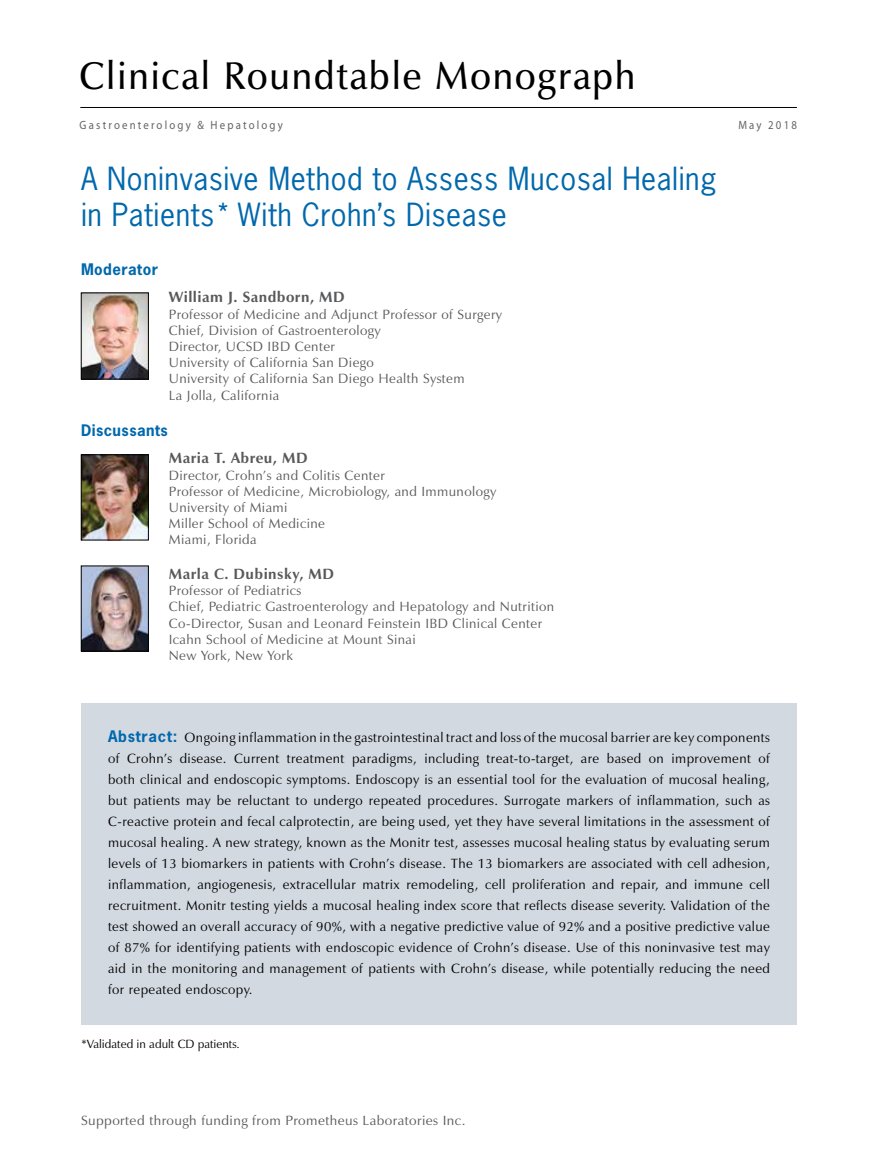
<style>
.page{position:relative;width:878px;height:1175px;background:#fff}
.page>*{position:absolute;margin:0;border:0;box-sizing:border-box;transform-origin:0 0}
.t1{font:600 39px "Zapf Humanist 601 BT";letter-spacing:.05em;color:#000;scale:.95 1}
.t2{font:30px/36px "News Gothic Std";letter-spacing:.02em;color:#0068ac}
.t3{font:700 15px "Zapf Humanist 601 BT";letter-spacing:.03em;color:#58595b}
.t4{font:700 15px "News Gothic Std";letter-spacing:.03em;color:#0068ac}
.t5{font:13.5px/21px "Zapf Humanist 601 BT";letter-spacing:.03em;color:#000;text-align:justify}
.t6{font:13.5px/16.2px "Zapf Humanist 601 BT";letter-spacing:.03em;color:#58595b}
.t7{font:12px "Myriad Pro";letter-spacing:.2em;color:#636466;scale:.9 1}
.t8{font:12px "Zapf Humanist 601 BT";color:#000}
.s1{font-family:"News Gothic Std";font-weight:700;font-size:15px;color:#0068ac}
</style>
<div class="page">
<img style="left:83px;top:295px;width:63px;height:82px">
<div style="left:81px;top:293px;width:67px;height:86px;border:1px solid #000"></div>
<img style="left:83px;top:456px;width:63px;height:82px">
<div style="left:81px;top:454px;width:67px;height:86px;border:1px solid #000"></div>
<img style="left:83px;top:568px;width:63px;height:81px">
<div style="left:81px;top:566px;width:67px;height:85px;border:1px solid #000"></div>
<div style="left:81px;top:703px;width:715px;height:321px;background:#d3d9e1"></div>
<hr style="left:80px;top:107px;width:717px;height:1px;background:#000">
<h1 class="t1" style="left:80px;top:52px;width:586px">Clinical Roundtable Monograph</h1>
<p class="t7" style="left:80px;top:117px;width:227px">Gastroenterology &amp; Hepatology</p>
<p class="t7" style="left:738px;top:117px;width:67px">May 2018</p>
<h2 class="t2" style="left:81px;top:160px;width:637px">A Noninvasive Method to Assess Mucosal Healing in Patients* With Crohn’s Disease</h2>
<p class="t4" style="left:81px;top:259px;width:78px">Moderator</p>
<p class="t3" style="left:169px;top:288px;width:177px">William J. Sandborn, MD</p>
<p class="t6" style="left:169px;top:306px;width:335px">Professor of Medicine and Adjunct Professor of Surgery Chief, Division of Gastroenterology<br>Director, UCSD IBD Center<br>University of California San Diego<br>University of California San Diego Health System<br>La Jolla, California</p>
<p class="t4" style="left:81px;top:420px;width:88px">Discussants</p>
<p class="t3" style="left:169px;top:449px;width:140px">Maria T. Abreu, MD</p>
<p class="t6" style="left:169px;top:467px;width:329px">Director, Crohn’s and Colitis Center<br>Professor of Medicine, Microbiology, and Immunology<br>University of Miami<br>Miller School of Medicine<br>Miami, Florida</p>
<p class="t3" style="left:169px;top:564px;width:167px">Marla C. Dubinsky, MD</p>
<p class="t6" style="left:169px;top:582px;width:387px">Professor of Pediatrics<br>Chief, Pediatric Gastroenterology and Hepatology and Nutrition Co-Director, Susan and Leonard Feinstein IBD Clinical Center Icahn School of Medicine at Mount Sinai<br>New York, New York</p>
<p class="t5" style="left:108px;top:726px;width:663px"><span class="s1">Abstract:</span> Ongoing inflammation in the gastrointestinal tract and loss of the mucosal barrier are key components of Crohn’s disease. Current treatment paradigms, including treat-to-target, are based on improvement of both clinical and endoscopic symptoms. Endoscopy is an essential tool for the evaluation of mucosal healing, but patients may be reluctant to undergo repeated procedures. Surrogate markers of inflammation, such as C-reactive protein and fecal calprotectin, are being used, yet they have several limitations in the assessment of mucosal healing. A new strategy, known as the Monitr test, assesses mucosal healing status by evaluating serum levels of 13 biomarkers in patients with Crohn’s disease. The 13 biomarkers are associated with cell adhesion, inflammation, angiogenesis, extracellular matrix remodeling, cell proliferation and repair, and immune cell recruitment. Monitr testing yields a mucosal healing index score that reflects disease severity. Validation of the test showed an overall accuracy of 90%, with a negative predictive value of 92% and a positive predictive value of 87% for identifying patients with endoscopic evidence of Crohn’s disease. Use of this noninvasive test may aid in the monitoring and management of patients with Crohn’s disease, while potentially reducing the need for repeated endoscopy.</p>
<p class="t8" style="left:81px;top:1036px;width:160px">*Validated in adult CD patients.</p>
<p class="t6" style="left:81px;top:1112px;width:386px">Supported through funding from Prometheus Laboratories Inc.</p>
</div>
